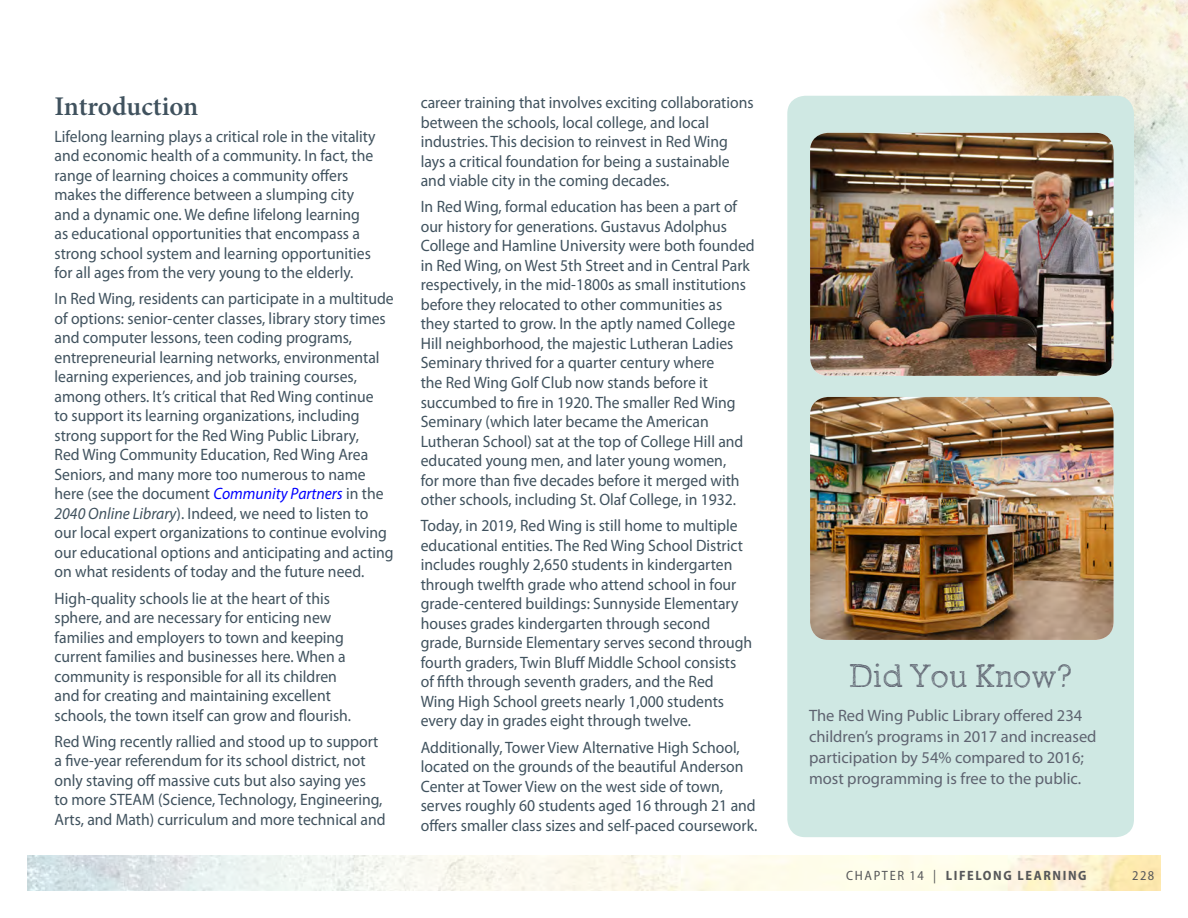
<style>
.page{position:relative;width:1188px;height:918px;background:#fff}
.page>*{position:absolute;margin:0;border:0;box-sizing:border-box;transform-origin:0 0}
.t1{font:300 33px "Sketch Block";letter-spacing:.01em;color:#5e6370}
.t2{font:600 27px "Minion Pro";color:#40525e}
.t3{font:16.5px/19.5px "Myriad Pro";color:#40525e;scale:.95 1}
.t4{font:16.5px/21px "Myriad Pro";color:#5e6370}
.t5{font:700 semi-condensed 13.5px "Myriad Pro";letter-spacing:.12em;color:#57585a}
.t6{font:semi-condensed 13.5px "Myriad Pro";color:#57585a}
.s1{font-style:italic;color:#00f}
.s2{font-style:italic}
.s3{font-weight:400}
</style>
<div class="page">
<img style="left:28px;top:856px;width:1132px;height:34px">
<img style="left:889px;top:0;width:299px;height:243px">
<div style="left:787px;top:96px;width:347px;height:741px;background:#cfe8e3;border-radius:18px"></div>
<img style="left:810px;top:133px;width:304px;height:243px">
<img style="left:810px;top:397px;width:304px;height:243px">
<h2 class="t2" style="left:55px;top:88px;width:145px">introduction</h2>
<p class="t3" style="left:55px;top:126px;width:340px">Lifelong learning plays a critical role in the vitality and economic health of a community. In fact, the range of learning choices a community offers makes the difference between a slumping city and a dynamic one. We define lifelong learning as educational opportunities that encompass a strong school system and learning opportunities for all ages from the very young to the elderly.</p>
<p class="t3" style="left:55px;top:289px;width:359px">In Red Wing, residents can participate in a multitude of options: senior-center classes, library story times and computer lessons, teen coding programs, entrepreneurial learning networks, environmental learning experiences, and job training courses, among others. It’s critical that Red Wing continue<br>to support its learning organizations, including strong support for the Red Wing Public Library,<br>Red Wing Community Education, Red Wing Area Seniors, and many more too numerous to name here (see the document <span class="s1">Community Partners</span> in the <span class="s2">2040 Online Library</span>). Indeed, we need to listen to our local expert organizations to continue evolving our educational options and anticipating and acting on what residents of today and the future need.</p>
<p class="t3" style="left:55px;top:588px;width:314px">High-quality schools lie at the heart of this sphere, and are necessary for enticing new families and employers to town and keeping current families and businesses here. When a community is responsible for all its children and for creating and maintaining excellent schools, the town itself can grow and flourish.</p>
<p class="t3" style="left:55px;top:731px;width:350px">Red Wing recently rallied and stood up to support a five-year referendum for its school district, not only staving off massive cuts but also saying yes<br>to more STEAM (Science, Technology, Engineering, Arts, and Math) curriculum and more technical and</p>
<p class="t3" style="left:421px;top:93px;width:352px">career training that involves exciting collaborations between the schools, local college, and local industries. This decision to reinvest in Red Wing lays a critical foundation for being a sustainable and viable city in the coming decades.</p>
<p class="t3" style="left:421px;top:197px;width:353px">In Red Wing, formal education has been a part of our history for generations. Gustavus Adolphus College and Hamline University were both founded in Red Wing, on West 5th Street and in Central Park respectively, in the mid-1800s as small institutions before they relocated to other communities as they started to grow. In the aptly named College Hill neighborhood, the majestic Lutheran Ladies Seminary thrived for a quarter century where<br>the Red Wing Golf Club now stands before it succumbed to fire in 1920. The smaller Red Wing Seminary (which later became the American Lutheran School) sat at the top of College Hill and educated young men, and later young women,<br>for more than five decades before it merged with other schools, including St. Olaf College, in 1932.</p>
<p class="t3" style="left:421px;top:516px;width:350px">Today, in 2019, Red Wing is still home to multiple educational entities. The Red Wing School District includes roughly 2,650 students in kindergarten through twelfth grade who attend school in four grade-centered buildings: Sunnyside Elementary houses grades kindergarten through second grade, Burnside Elementary serves second through fourth graders, Twin Bluff Middle School consists of fifth through seventh graders, and the Red<br>Wing High School greets nearly 1,000 students every day in grades eight through twelve.</p>
<p class="t3" style="left:421px;top:737px;width:356px">Additionally, Tower View Alternative High School, located on the grounds of the beautiful Anderson Center at Tower View on the west side of town, serves roughly 60 students aged 16 through 21 and offers smaller class sizes and self-paced coursework.</p>
<h1 class="t1" style="left:850px;top:656px;width:223px">Did You Know?</h1>
<p class="t4" style="left:809px;top:705px;width:289px">The Red Wing Public Library offered 234 children’s programs in 2017 and increased participation by 54% compared to 2016; most programming is free to the public.</p>
<p class="t5" style="left:846px;top:867px;width:242px"><span class="s3">CHAPTER 14 |</span> LIFELONG LEARNING</p>
<p class="t6" style="left:1132px;top:867px;width:23px">228</p>
</div>
